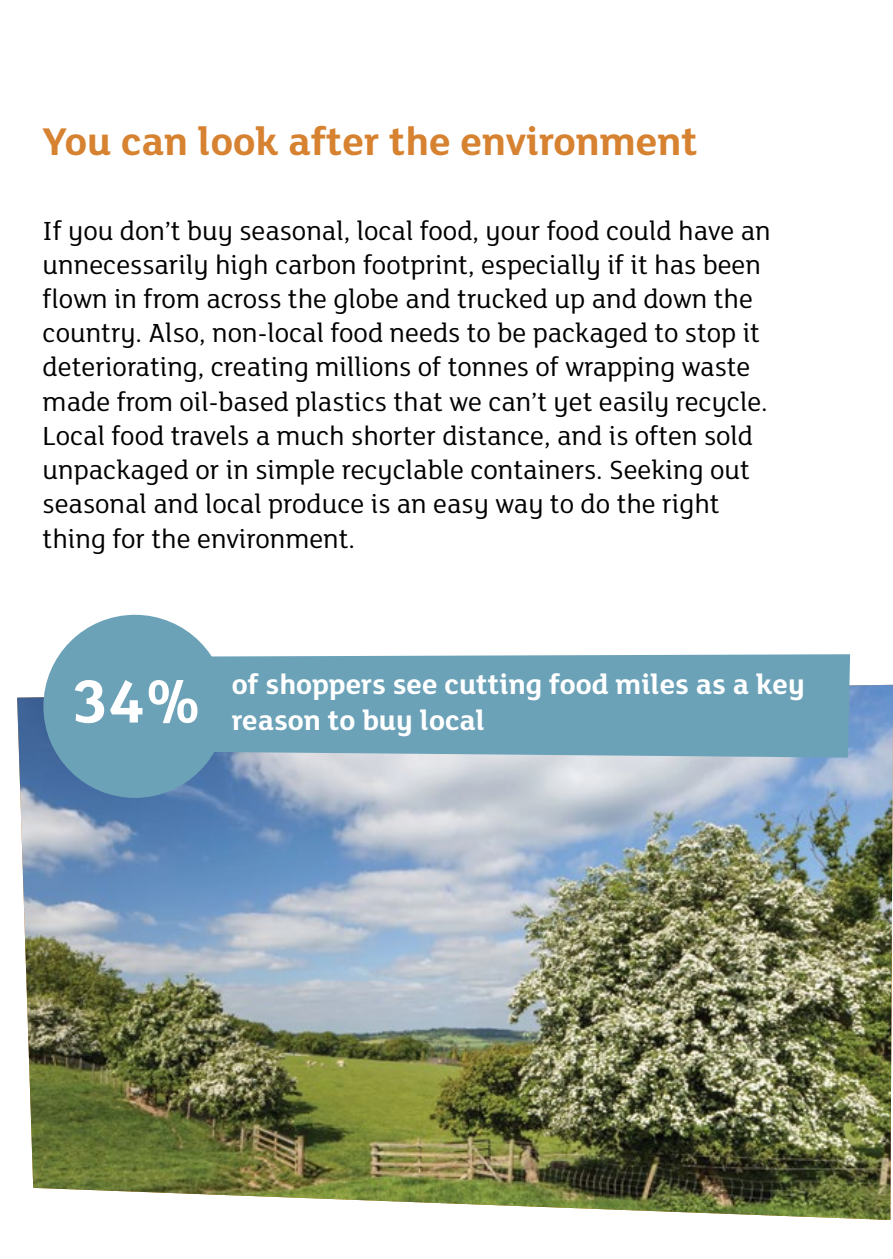
<style>
.page{position:relative;width:893px;height:1259px;background:#fff}
.page>*{position:absolute;margin:0;border:0;box-sizing:border-box;transform-origin:0 0}
.t1{font:700 42px "FS Lola";color:#d68230}
.t2{font:700 30px/36px "FS Lola";color:#fff}
.t3{font:28.5px/34.2px "FS Lola";color:#000}
</style>
<div class="page">
<img style="left:17px;top:685px;width:876px;height:535px">
<div style="left:43px;top:615px;width:183px;height:183px;background:#6ba2b8;border-radius:50%"></div>
<div style="left:210px;top:654px;width:640px;height:103px;background:#6ba2b8"></div>
<h1 class="t1" style="left:43px;top:112px;width:656px">You can look after the environment</h1>
<p class="t3" style="left:43px;top:212px;width:730px">If you don’t buy seasonal, local food, your food could have an unnecessarily high carbon footprint, especially if it has been flown in from across the globe and trucked up and down the country. Also, non-local food needs to be packaged to stop it deteriorating, creating millions of tonnes of wrapping waste made from oil-based plastics that we can’t yet easily recycle.<br>Local food travels a much shorter distance, and is often sold unpackaged or in simple recyclable containers. Seeking out seasonal and local produce is an easy way to do the right thing for the environment.</p>
<p class="t2" style="left:71px;top:664px;width:735px;text-indent:161px">of shoppers see cutting food miles as a key<br><sup>34%</sup> reason to buy local</p>
</div>
